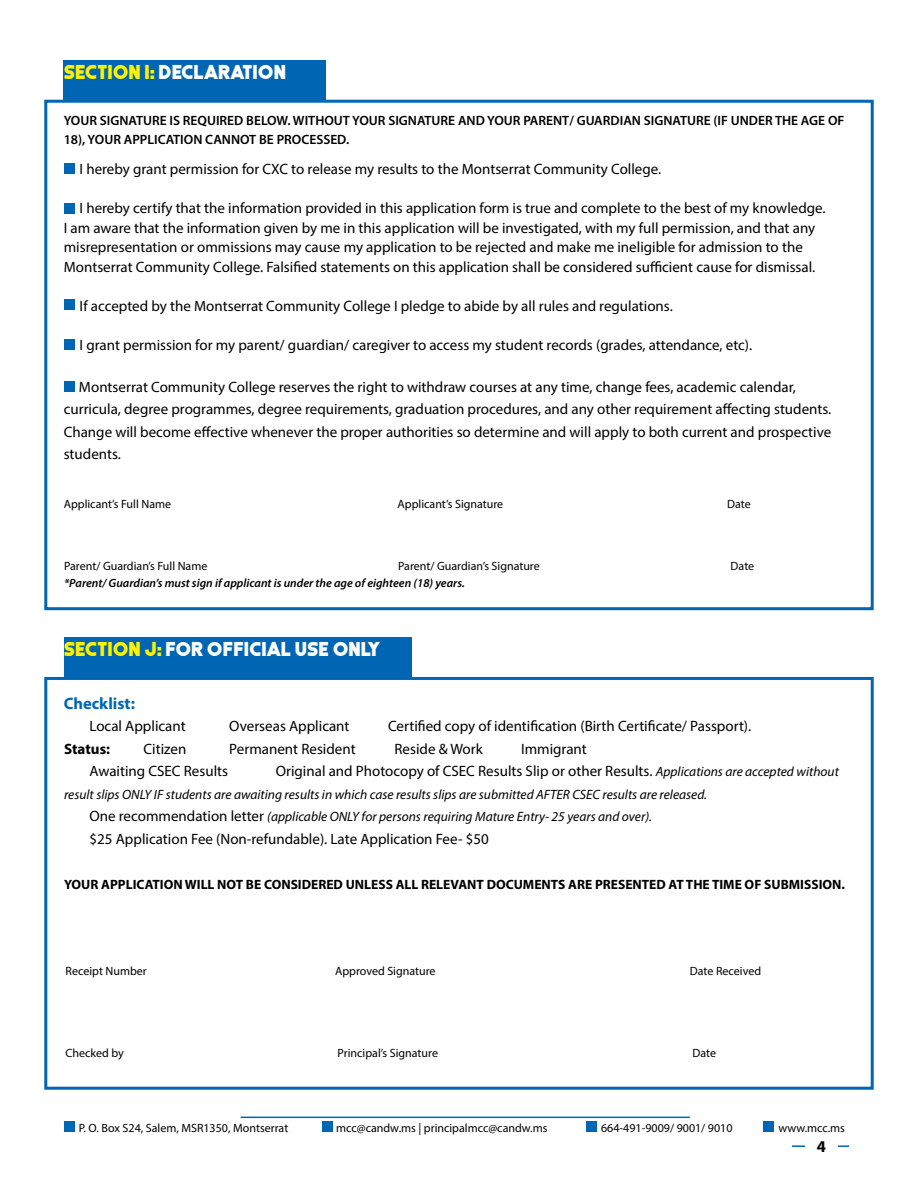
<style>
.page{position:relative;width:918px;height:1188px;background:#fff}
.page>*{position:absolute;margin:0;border:0;box-sizing:border-box;transform-origin:0 0}
.Section_1{font:18px "Coral Colour";color:#fff}
.Cell_Title_Names{font:700 16.5px "Myriad Pro";color:#0066b3}
.Section_1-2{font:700 16.5px "Myriad Pro";color:#000}
.Paragraph_Style_I{font:15px/19.5px "Myriad Pro";color:#000}
.Paragraph_Style_2{font:15px/22.5px "Myriad Pro";color:#000}
.Paragraph_Style_2-2{font:700 15px "Myriad Pro";color:#000}
.Paragraph_Style_2-3{font:italic 13.5px "Myriad Pro";color:#000}
.Paragraph_Style_I-2{font:600 13.5px/19.5px "Myriad Pro";color:#000}
.Paragraph_Style_2-4{font:700 13.5px "Myriad Pro";color:#000}
.Paragraph_Style_I-3{font:12px "Myriad Pro";color:#000}
.Paragraph_Style_I-4{font:italic 600 12px "Myriad Pro";color:#000}
.s1{color:#fff200}
.s2{font-style:italic;font-size:13.5px}
.s3{font-style:normal;font-size:15px}
</style>
<div class="page">
<div style="left:64px;top:637px;width:347px;height:40px;background:#0066b3"></div>
<div style="left:64px;top:60px;width:262px;height:40px;background:#0066b3"></div>
<div style="left:44px;top:100px;width:830px;height:510px;border:3px solid #0066b3"></div>
<div style="left:44px;top:677px;width:830px;height:413px;border:3px solid #0066b3"></div>
<div style="left:65px;top:163px;width:10px;height:10px;background:#0066b3"></div>
<div style="left:65px;top:203px;width:10px;height:10px;background:#0066b3"></div>
<div style="left:65px;top:299px;width:10px;height:10px;background:#0066b3"></div>
<div style="left:65px;top:340px;width:10px;height:10px;background:#0066b3"></div>
<div style="left:65px;top:382px;width:10px;height:10px;background:#0066b3"></div>
<hr style="left:792px;top:1145px;width:57px;height:2px;background:#0066b3">
<div style="left:805px;top:1133px;width:33px;height:26px;background:#fff"></div>
<div style="left:65px;top:1122px;width:10px;height:10px;background:#0066b3"></div>
<div style="left:587px;top:1122px;width:10px;height:10px;background:#0066b3"></div>
<div style="left:764px;top:1122px;width:10px;height:10px;background:#0066b3"></div>
<div style="left:323px;top:1122px;width:10px;height:10px;background:#0066b3"></div>
<hr style="left:241px;top:1117px;width:449px;height:1px;background:#0066b3">
<p class="Section_1" style="left:64px;top:63px;width:224px"><span class="s1">SECTION I:</span> DECLARATION</p>
<p class="Paragraph_Style_I-2" style="left:64px;top:110px;width:782px">YOUR SIGNATURE IS REQUIRED BELOW. WITHOUT YOUR SIGNATURE AND YOUR PARENT/ GUARDIAN SIGNATURE (IF UNDER THE AGE OF<br>18), YOUR APPLICATION CANNOT BE PROCESSED.</p>
<p class="Paragraph_Style_I" style="left:80px;top:159px;width:583px">I hereby grant permission for CXC to release my results to the Montserrat Community College.</p>
<p class="Paragraph_Style_I" style="left:64px;top:198px;width:763px;text-indent:16px">I hereby certify that the information provided in this application form is true and complete to the best of my knowledge.<br>I am aware that the information given by me in this application will be investigated, with my full permission, and that any misrepresentation or ommissions may cause my application to be rejected and make me ineligible for admission to the Montserrat Community College. Falsified statements on this application shall be considered sufficient cause for dismissal.</p>
<p class="Paragraph_Style_I" style="left:80px;top:296px;width:595px">If accepted by the Montserrat Community College I pledge to abide by all rules and regulations.</p>
<p class="Paragraph_Style_I" style="left:80px;top:335px;width:674px">I grant permission for my parent/ guardian/ caregiver to access my student records (grades, attendance, etc).</p>
<p class="Paragraph_Style_2" style="left:64px;top:375px;width:769px;text-indent:15px">Montserrat Community College reserves the right to withdraw courses at any time, change fees, academic calendar, curricula, degree programmes, degree requirements, graduation procedures, and any other requirement affecting students.<br>Change will become effective whenever the proper authorities so determine and will apply to both current and prospective students.</p>
<p class="Paragraph_Style_I-3" style="left:64px;top:497px;width:109px">Applicant’s Full Name</p>
<p class="Paragraph_Style_I-3" style="left:398px;top:497px;width:107px">Applicant’s Signature</p>
<p class="Paragraph_Style_I-3" style="left:727px;top:497px;width:25px">Date</p>
<p class="Paragraph_Style_I-3" style="left:64px;top:558px;width:145px">Parent/ Guardian’s Full Name</p>
<p class="Paragraph_Style_I-3" style="left:398px;top:558px;width:143px">Parent/ Guardian’s Signature</p>
<p class="Paragraph_Style_I-3" style="left:731px;top:558px;width:25px">Date</p>
<p class="Paragraph_Style_I-4" style="left:64px;top:576px;width:402px">*Parent/ Guardian’s must sign if applicant is under the age of eighteen (18) years.</p>
<p class="Section_1" style="left:64px;top:640px;width:318px"><span class="s1">SECTION J:</span> FOR OFFICIAL USE ONLY</p>
<p class="Cell_Title_Names" style="left:64px;top:693px;width:73px">Checklist:</p>
<p class="Paragraph_Style_2" style="left:90px;top:715px;width:98px">Local Applicant</p>
<p class="Paragraph_Style_2" style="left:229px;top:715px;width:122px">Overseas Applicant</p>
<p class="Paragraph_Style_2" style="left:388px;top:715px;width:365px">Certified copy of identification (Birth Certificate/ Passport).</p>
<p class="Paragraph_Style_2-2" style="left:64px;top:739px;width:47px">Status:</p>
<p class="Paragraph_Style_2" style="left:144px;top:737px;width:44px">Citizen</p>
<p class="Paragraph_Style_2" style="left:229px;top:737px;width:128px">Permanent Resident</p>
<p class="Paragraph_Style_2" style="left:394px;top:737px;width:90px">Reside &amp; Work</p>
<p class="Paragraph_Style_2" style="left:521px;top:737px;width:67px">Immigrant</p>
<p class="Paragraph_Style_2" style="left:90px;top:760px;width:140px">Awaiting CSEC Results</p>
<p class="Paragraph_Style_2" style="left:276px;top:760px;width:565px">Original and Photocopy of CSEC Results Slip or other Results. <span class="s2">Applications are accepted without</span></p>
<p class="Paragraph_Style_2-3" style="left:64px;top:786px;width:644px">result slips ONLY IF students are awaiting results in which case results slips are submitted AFTER CSEC results are released.</p>
<p class="Paragraph_Style_2-3" style="left:90px;top:809px;width:564px"><span class="s3">One recommendation letter</span> (applicable ONLY for persons requiring Mature Entry- 25 years and over).</p>
<p class="Paragraph_Style_2" style="left:90px;top:827px;width:401px">$25 Application Fee (Non-refundable). Late Application Fee- $50</p>
<p class="Paragraph_Style_2-4" style="left:64px;top:876px;width:782px">YOUR APPLICATION WILL NOT BE CONSIDERED UNLESS ALL RELEVANT DOCUMENTS ARE PRESENTED AT THE TIME OF SUBMISSION.</p>
<p class="Paragraph_Style_I-3" style="left:66px;top:964px;width:83px">Receipt Number</p>
<p class="Paragraph_Style_I-3" style="left:335px;top:964px;width:102px">Approved Signature</p>
<p class="Paragraph_Style_I-3" style="left:690px;top:964px;width:73px">Date Received</p>
<p class="Paragraph_Style_I-3" style="left:66px;top:1046px;width:60px">Checked by</p>
<p class="Paragraph_Style_I-3" style="left:338px;top:1046px;width:102px">Principal’s Signature</p>
<p class="Paragraph_Style_I-3" style="left:692px;top:1046px;width:25px">Date</p>
<p class="Paragraph_Style_I-3" style="left:79px;top:1120px;width:211px">P. O. Box S24, Salem, MSR1350, Montserrat</p>
<p class="Paragraph_Style_I-3" style="left:336px;top:1120px;width:213px">mcc@candw.ms | principalmcc@candw.ms</p>
<p class="Paragraph_Style_I-3" style="left:601px;top:1120px;width:133px">664-491-9009/ 9001/ 9010</p>
<p class="Paragraph_Style_I-3" style="left:778px;top:1120px;width:68px">www.mcc.ms</p>
<p class="Section_1-2" style="left:817px;top:1135px;width:11px">4</p>
</div>
